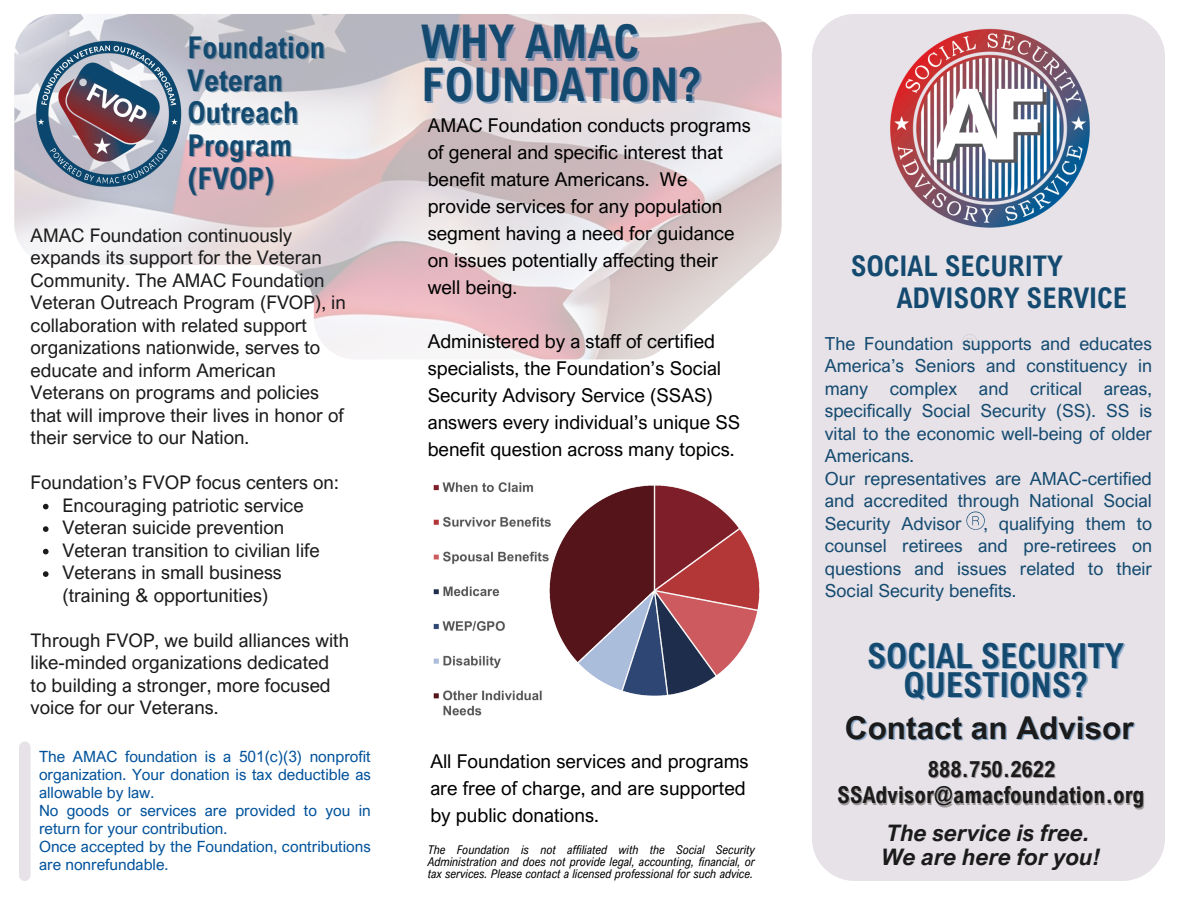
<style>
.page{position:relative;width:1188px;height:918px;background:#fff}
.page>*{position:absolute;margin:0;border:0;box-sizing:border-box;transform-origin:0 0}
.t1{font:700 46.5px/42.8px "Arial Nova Cond";color:#144a6f}
.t2{font:700 34.5px "Arial Nova Cond";color:#144a6f}
.t3{font:700 31.5px "Arial MT Pro";color:#1b1b1b}
.t4{font:700 30px "Arial Nova Cond";color:#144a6f}
.t5{font:700 28.5px "Arial Nova Cond";color:#144a6f}
.t6{font:700 23.25px "Arial Nova Cond";color:#1b1b1b}
.t7{font:italic 700 22.8px/23.7px "Arial Nova";color:#1b1b1b}
.t8{font:700 22.5px "Arial Nova Cond";color:#1b1b1b}
.t9{font:19.05px/27px "Arial Nova";color:#000}
.t10{font:18.75px/22.5px "Arial Nova";color:#1b1b1b}
.t11{font:18px/22.5px "Arial Nova";color:#144a6f;text-align:justify}
.t12{font:15.45px/18px "Arial Nova";color:#01529b}
.t13{font:italic 12px/12px "Arial Nova Cond";color:#000;text-align:justify}
</style>
<div class="page">
<img style="left:14px;top:14px;width:768px;height:345px">
<div style="left:812px;top:14px;width:353px;height:867px;background:#e6e2e8"></div>
<svg style="left:962px;top:332px;width:15px;height:20px"></svg>
<img style="left:31px;top:36px;width:156px;height:156px">
<img style="left:888px;top:26px;width:205px;height:205px">
<svg style="left:966px;top:509px;width:18px;height:24px"></svg>
<div style="left:19px;top:742px;width:12px;height:139px;background:#e6e2e8;border-radius:6px"></div>
<img style="left:433px;top:482px;width:113px;height:234px">
<img style="left:546px;top:485px;width:214px;height:211px">
<svg style="left:43px;top:504px;width:6px;height:5px"></svg>
<svg style="left:43px;top:526px;width:6px;height:6px"></svg>
<svg style="left:43px;top:549px;width:6px;height:5px"></svg>
<svg style="left:43px;top:571px;width:6px;height:6px"></svg>
<p class="t4" style="left:187px;top:29px;width:139px">Foundation</p>
<p class="t4" style="left:187px;top:61px;width:97px">Veteran</p>
<p class="t4" style="left:187px;top:94px;width:113px">Outreach</p>
<p class="t4" style="left:187px;top:126px;width:106px">Program</p>
<p class="t4" style="left:187px;top:159px;width:88px">(FVOP)</p>
<p class="t10" style="left:31px;top:223px;width:317px">AMAC Foundation continuously expands its support for the Veteran Community. The AMAC Foundation Veteran Outreach Program (FVOP), in collaboration with related support organizations nationwide, serves to educate and inform American Veterans on programs and policies that will improve their lives in honor of their service to our Nation.</p>
<p class="t10" style="left:31px;top:471px;width:310px">Foundation’s FVOP focus centers on:</p>
<p class="t10" style="left:62px;top:493px;width:243px">Encouraging patriotic service</p>
<p class="t10" style="left:62px;top:516px;width:223px">Veteran suicide prevention</p>
<p class="t10" style="left:62px;top:538px;width:259px">Veteran transition to civilian life</p>
<p class="t10" style="left:62px;top:561px;width:221px">Veterans in small business (training &amp; opportunities)</p>
<p class="t10" style="left:31px;top:628px;width:320px">Through FVOP, we build alliances with like-minded organizations dedicated to building a stronger, more focused voice for our Veterans.</p>
<h6 class="t12" style="left:39px;top:748px;width:333px;text-align:justify">The AMAC foundation is a 501(c)(3) nonprofit organization. Your donation is tax deductible as allowable by law.</h6>
<h6 class="t12" style="left:39px;top:802px;width:333px">No goods or services are provided to you in return for your contribution.</h6>
<h6 class="t12" style="left:39px;top:838px;width:333px">Once accepted by the Foundation, contributions are nonrefundable.</h6>
<h1 class="t1" style="left:421px;top:20px;width:281px">WHY AMAC<br>FOUNDATION?</h1>
<p class="t9" style="left:428px;top:112px;width:325px">AMAC Foundation conducts programs of general and specific interest that benefit mature Americans. We provide services for any population segment having a need for guidance on issues potentially affecting their well being.</p>
<p class="t9" style="left:428px;top:328px;width:314px">Administered by a staff of certified specialists, the Foundation’s Social Security Advisory Service (SSAS) answers every individual’s unique SS benefit question across many topics.</p>
<p class="t9" style="left:430px;top:747px;width:320px">All Foundation services and programs are free of charge, and are supported by public donations.</p>
<h3 class="t13" style="left:428px;top:844px;width:329px">The Foundation is not affiliated with the Social Security Administration and does not provide legal, accounting, financial, or tax services. Please contact a licensed professional for such advice.</h3>
<p class="t5" style="left:851px;top:248px;width:214px">SOCIAL SECURITY</p>
<h4 class="t5" style="left:897px;top:280px;width:232px">ADVISORY SERVICE</h4>
<h5 class="t11" style="left:825px;top:331px;width:329px">The Foundation supports and educates America’s Seniors and constituency in many complex and critical areas, specifically Social Security (SS). SS is vital to the economic well-being of older Americans.</h5>
<h1 class="t11" style="left:825px;top:466px;width:329px">Our representatives are AMAC-certified and accredited through National Social Security Advisor , qualifying them to counsel retirees and pre-retirees on questions and issues related to their Social Security benefits.</h1>
<p class="t2" style="left:867px;top:634px;width:258px">SOCIAL SECURITY</p>
<p class="t2" style="left:904px;top:663px;width:185px">QUESTIONS?</p>
<h2 class="t3" style="left:845px;top:716px;width:290px">Contact an Advisor</h2>
<p class="t8" style="left:928px;top:755px;width:129px">888.750.2622</p>
<p class="t6" style="left:837px;top:781px;width:309px">SSAdvisor@amacfoundation.org</p>
<h4 class="t7" style="left:882px;top:821px;width:220px">The service is free.<br>We are here for you!</h4>
</div>
